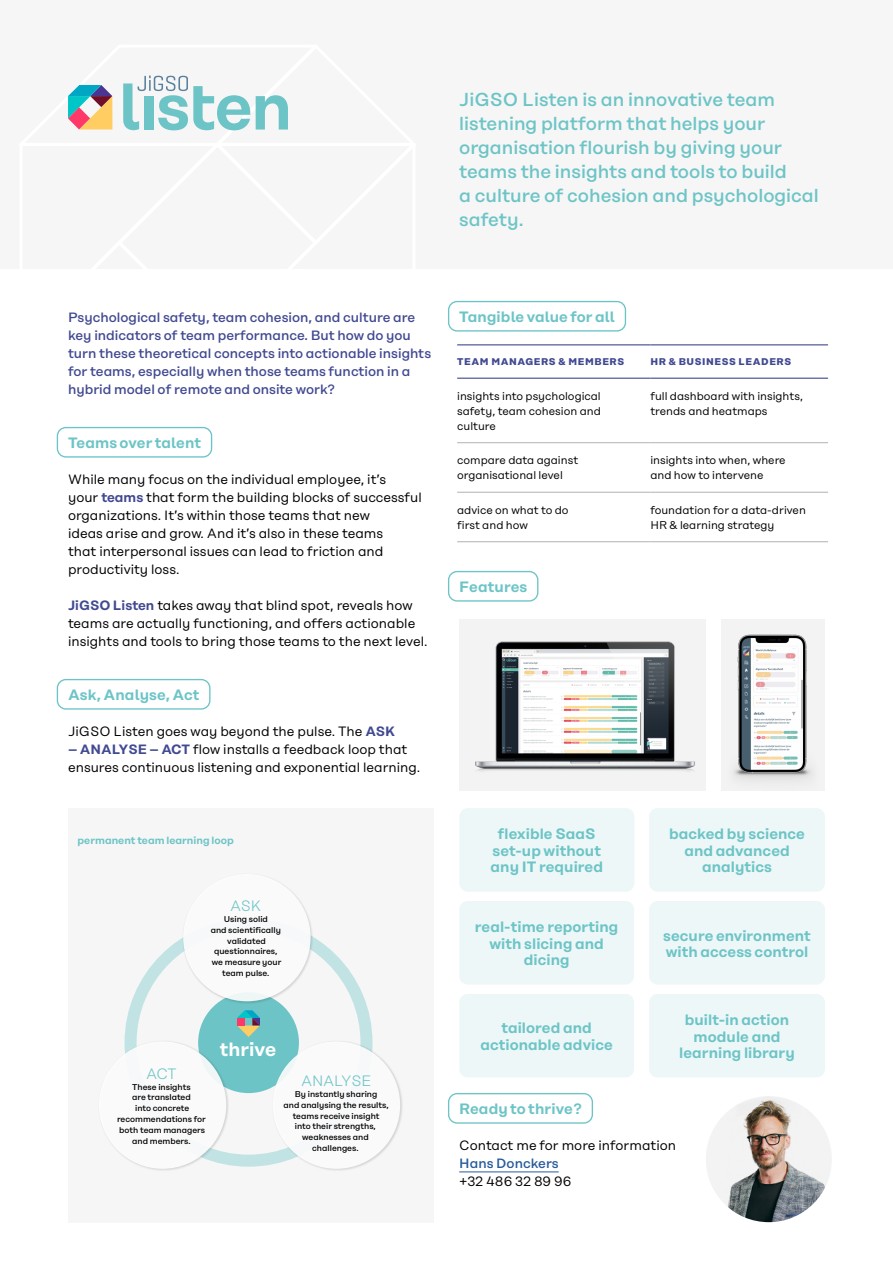
<style>
.page{position:relative;width:893px;height:1263px;background:#fff}
.page>*{position:absolute;margin:0;border:0;box-sizing:border-box;transform-origin:0 0}
.t1{font:600 19.2px "Rational Display";color:#fff}
.t2{font:500 18.75px/24px "Rational Display";color:#6dc4c6}
.t3{font:600 15px/16.5px "Rational Display";letter-spacing:.005em;color:#6dc4c6;text-align:center}
.t4{font:600 15px "Rational Text";letter-spacing:.01em;color:#6dc4c6}
.t5{font:300 15px "Rational Display";letter-spacing:-.01em;color:#6dc4c6}
.t6{font:13.5px/18px "Rational Display";color:#000}
.t7{font:500 13.5px/18px "Rational Display";color:#414991}
.t8{font:500 13.5px "Rational Display";color:#275b9b}
.t9{font:11.25px/15px "Rational Display";color:#000}
.t10{font:600 10.5px "Rational Display";color:#6dc4c6}
.t11{font:700 9.75px "Rational Display";letter-spacing:.06em;color:#414991}
.t12{font:500 8.4px/10.8px "Rational Display";color:#000;text-align:center}
.s1{font-weight:600;color:#414991}
</style>
<div class="page">
<div style="left:0;top:0;width:893px;height:268px;background:#f6f6f6"></div>
<div style="left:448px;top:301px;width:178px;height:31px;border:1px solid #6dc4c6;border-radius:9px"></div>
<div style="left:448px;top:571px;width:90px;height:31px;border:1px solid #6dc4c6;border-radius:9px"></div>
<div style="left:448px;top:1093px;width:145px;height:31px;border:1px solid #6dc4c6;border-radius:9px"></div>
<hr style="left:459px;top:1171px;width:100px;height:1px;background:#275b9b">
<div style="left:57px;top:427px;width:155px;height:31px;border:1px solid #6dc4c6;border-radius:9px"></div>
<div style="left:57px;top:679px;width:154px;height:31px;border:1px solid #6dc4c6;border-radius:9px"></div>
<div style="left:459px;top:901px;width:175px;height:83px;background:#edf7f8;border-radius:9px"></div>
<div style="left:459px;top:994px;width:175px;height:83px;background:#edf7f8;border-radius:9px"></div>
<div style="left:649px;top:994px;width:176px;height:83px;background:#edf7f8;border-radius:9px"></div>
<div style="left:649px;top:808px;width:176px;height:84px;background:#edf7f8;border-radius:9px"></div>
<div style="left:649px;top:901px;width:176px;height:83px;background:#edf7f8;border-radius:9px"></div>
<div style="left:459px;top:808px;width:175px;height:84px;background:#edf7f8;border-radius:9px"></div>
<div style="left:68px;top:808px;width:366px;height:414px;background:#f6f6f6"></div>
<div style="left:125px;top:919px;width:247px;height:248px;border:12px solid #c1e3e4;border-radius:50%"></div>
<div style="left:198px;top:992px;width:101px;height:101px;background:#6dc4c6;border-radius:50%"></div>
<div style="left:182px;top:873px;width:131px;height:131px;background:#000;opacity:.15"></div>
<div style="left:183px;top:874px;width:128px;height:127px;background:#fff;border-radius:50%"></div>
<div style="left:97px;top:1040px;width:132px;height:131px;background:#000;opacity:.15"></div>
<div style="left:99px;top:1041px;width:127px;height:128px;background:#fff;border-radius:50%"></div>
<div style="left:271px;top:1040px;width:131px;height:131px;background:#000;opacity:.15"></div>
<div style="left:273px;top:1041px;width:127px;height:128px;background:#fff;border-radius:50%"></div>
<img style="left:459px;top:619px;width:247px;height:171px">
<img style="left:721px;top:619px;width:104px;height:171px">
<img style="left:706px;top:1096px;width:125px;height:126px">
<hr style="left:457px;top:344px;width:193px;height:1px;background:#414991">
<hr style="left:650px;top:344px;width:178px;height:1px;background:#414991">
<hr style="left:457px;top:378px;width:193px;height:1px;background:#414991">
<hr style="left:650px;top:378px;width:178px;height:1px;background:#414991">
<hr style="left:457px;top:442px;width:193px;height:1px;background:#b3b2b2">
<hr style="left:650px;top:442px;width:178px;height:1px;background:#b3b2b2">
<hr style="left:457px;top:492px;width:193px;height:1px;background:#b3b2b2">
<hr style="left:650px;top:492px;width:178px;height:1px;background:#b3b2b2">
<hr style="left:457px;top:541px;width:193px;height:1px;background:#b3b2b2">
<hr style="left:650px;top:541px;width:178px;height:1px;background:#b3b2b2">
<svg style="left:68px;top:85px;width:44px;height:44px"></svg>
<svg style="left:123px;top:75px;width:127px;height:55px"></svg>
<svg style="left:256px;top:95px;width:32px;height:35px"></svg>
<svg style="left:237px;top:1010px;width:23px;height:27px"></svg>
<h2 class="t2" style="left:459px;top:87px;width:361px">JiGSO Listen is an innovative team listening platform that helps your organisation flourish by giving your teams the insights and tools to build<br>a culture of cohesion and psychological safety.</h2>
<p class="t7" style="left:68px;top:308px;width:365px">Psychological safety, team cohesion, and culture are key indicators of team performance. But how do you turn these theoretical concepts into actionable insights for teams, especially when those teams function in a hybrid model of remote and onsite work?</p>
<p class="t4" style="left:68px;top:434px;width:135px">Teams over talent</p>
<p class="t6" style="left:68px;top:470px;width:355px">While many focus on the individual employee, it’s<br>your <span class="s1">teams</span> that form the building blocks of successful organizations. It’s within those teams that new<br>ideas arise and grow. And it’s also in these teams<br>that interpersonal issues can lead to friction and productivity loss.</p>
<p class="t6" style="left:68px;top:596px;width:361px"><span class="s1">JiGSO Listen</span> takes away that blind spot, reveals how teams are actually functioning, and offers actionable insights and tools to bring those teams to the next level.</p>
<p class="t4" style="left:68px;top:686px;width:133px">Ask, Analyse, Act</p>
<p class="t6" style="left:68px;top:722px;width:329px">JiGSO Listen goes way beyond the pulse. The <span class="s1">ASK</span></p>
<p class="t6" style="left:68px;top:740px;width:354px"><span class="s1">– ANALYSE – ACT</span> flow installs a feedback loop that ensures continuous listening and exponential learning.</p>
<p class="t10" style="left:78px;top:834px;width:158px">permanent team learning loop</p>
<p class="t5" style="left:230px;top:897px;width:33px">ASK</p>
<p class="t12" style="left:211px;top:914px;width:72px">Using solid<br>and scientifically validated questionnaires, we measure your team pulse.</p>
<p class="t5" style="left:146px;top:1065px;width:32px">ACT</p>
<p class="t12" style="left:117px;top:1081px;width:90px">These insights<br>are translated<br>into concrete recommendations for both team managers and members.</p>
<h1 class="t1" style="left:220px;top:1038px;width:58px">thrive</h1>
<p class="t5" style="left:301px;top:1072px;width:72px">ANALYSE</p>
<p class="t12" style="left:283px;top:1088px;width:107px">By instantly sharing<br>and analysing the results, teams receive insight<br>into their strengths, weaknesses and challenges.</p>
<p class="t4" style="left:459px;top:308px;width:157px">Tangible value for all</p>
<p class="t11" style="left:457px;top:356px;width:169px">TEAM MANAGERS &amp; MEMBERS</p>
<p class="t11" style="left:650px;top:356px;width:142px">HR &amp; BUSINESS LEADERS</p>
<p class="t9" style="left:457px;top:388px;width:145px;text-align:justify">insights into psychological safety, team cohesion and culture</p>
<p class="t9" style="left:650px;top:388px;width:154px">full dashboard with insights, trends and heatmaps</p>
<p class="t9" style="left:457px;top:453px;width:123px">compare data against organisational level</p>
<p class="t9" style="left:650px;top:453px;width:137px">insights into when, where and how to intervene</p>
<p class="t9" style="left:457px;top:502px;width:113px">advice on what to do first and how</p>
<p class="t9" style="left:650px;top:502px;width:157px">foundation for a data-driven<br>HR &amp; learning strategy</p>
<p class="t4" style="left:459px;top:578px;width:70px">Features</p>
<p class="t3" style="left:491px;top:826px;width:114px">flexible SaaS set-up without any IT required</p>
<p class="t3" style="left:475px;top:919px;width:145px">real-time reporting with slicing and dicing</p>
<p class="t3" style="left:669px;top:826px;width:137px">backed by science and advanced analytics</p>
<p class="t3" style="left:663px;top:927px;width:149px;text-align:left">secure environment with access control</p>
<p class="t3" style="left:480px;top:1020px;width:134px">tailored and actionable advice</p>
<p class="t3" style="left:679px;top:1011px;width:117px">built-in action module and learning library</p>
<p class="t4" style="left:459px;top:1100px;width:124px">Ready to thrive?</p>
<p class="t6" style="left:459px;top:1136px;width:218px">Contact me for more information</p>
<p class="t8" style="left:459px;top:1155px;width:101px">Hans Donckers</p>
<p class="t6" style="left:459px;top:1172px;width:114px">+32 486 32 89 96</p>
</div>
